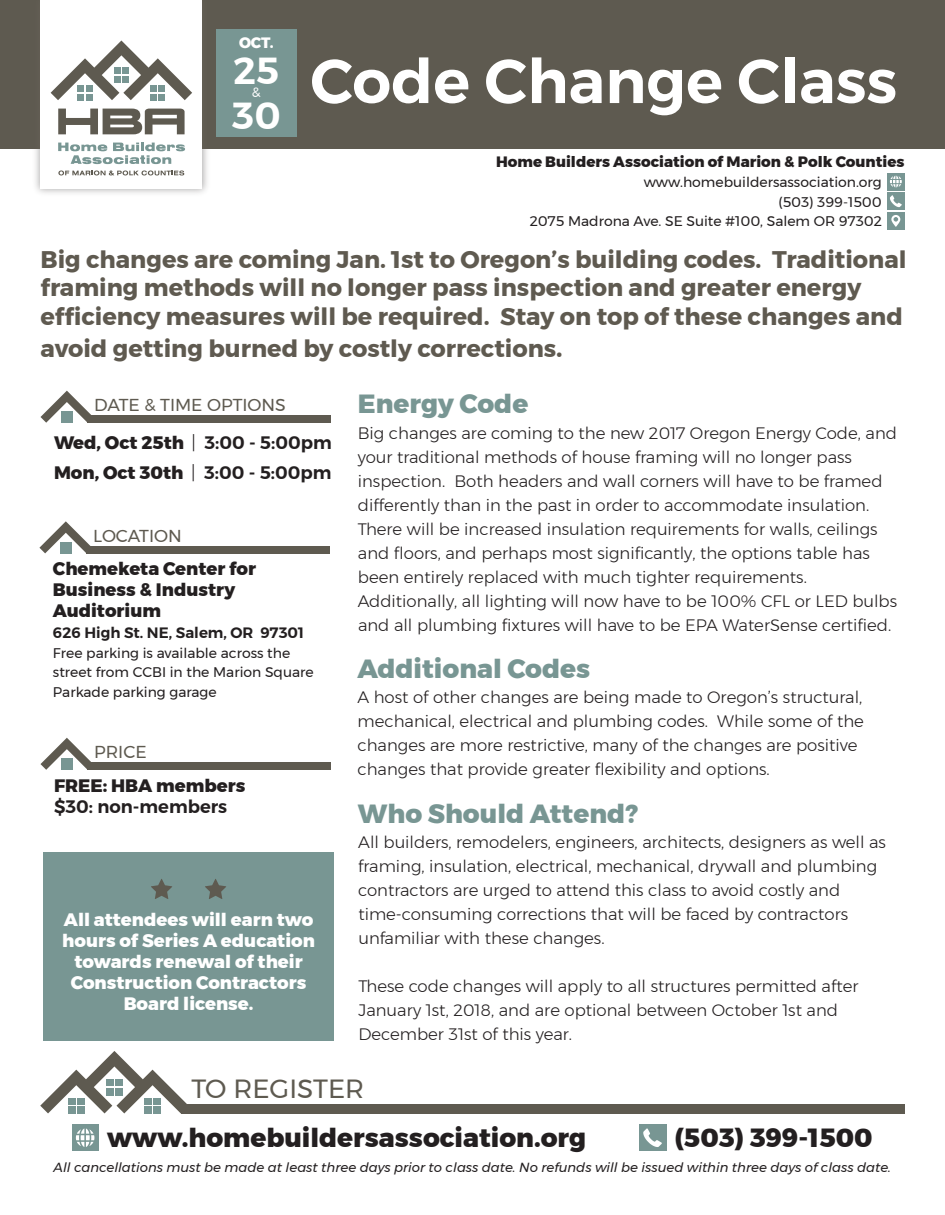
<style>
.page{position:relative;width:945px;height:1215px;background:#fff}
.page>*{position:absolute;margin:0;border:0;box-sizing:border-box;transform-origin:0 0}
.t1{font:600 61.5px "Montserrat";color:#fff}
.t2{font:600 37.5px "Montserrat";color:#fff}
.t3{font:800 26.25px "Montserrat";color:#231f20}
.t4{font:800 26.25px "Montserrat";color:#789693}
.t5{font:26.25px "Montserrat";color:#5e5a50}
.t6{font:700 24px/28.8px "Montserrat";color:#5f5a50}
.t7{font:800 18px/21px "Montserrat";color:#231f20}
.t8{font:800 18px/21px "Montserrat";color:#fff;text-align:center}
.t9{font:600 18px "Montserrat";color:#231f20}
.t10{font:17.25px "Montserrat";color:#5e5a50}
.t11{font:300 16.5px/24px "Montserrat";color:#231f20}
.t12{font:800 15px "Montserrat";color:#231f20}
.t13{font:600 15px "Montserrat";color:#231f20}
.t14{font:800 15px "Montserrat";color:#fff}
.t15{font:13.95px/19.6px "Montserrat";color:#231f20;text-align:right}
.t16{font:13.5px "Montserrat";color:#fff}
.t17{font:italic 13.2px "Montserrat";color:#231f20}
.s1{font-size:26.25px}
.s2{font-weight:300}
.s3{font-weight:600}
</style>
<div class="page">
<div style="left:0;top:0;width:945px;height:148px;background:#5e5a50"></div>
<img style="left:30px;top:148px;width:183px;height:45px">
<div style="left:40px;top:0;width:162px;height:189px;background:#fff"></div>
<div style="left:77px;top:94px;width:7px;height:7px;background:#789693"></div>
<div style="left:86px;top:94px;width:7px;height:7px;background:#789693"></div>
<svg style="left:51px;top:40px;width:141px;height:60px"></svg>
<div style="left:150px;top:94px;width:7px;height:7px;background:#789693"></div>
<div style="left:159px;top:94px;width:6px;height:7px;background:#789693"></div>
<svg style="left:58px;top:109px;width:127px;height:25px"></svg>
<svg style="left:58px;top:143px;width:127px;height:21px"></svg>
<svg style="left:58px;top:170px;width:126px;height:5px"></svg>
<div style="left:216px;top:29px;width:81px;height:107px;background:#789693"></div>
<div style="left:887px;top:173px;width:17px;height:17px;background:#789693"></div>
<svg style="left:890px;top:176px;width:12px;height:12px"></svg>
<div style="left:887px;top:193px;width:17px;height:17px;background:#789693"></div>
<svg style="left:890px;top:195px;width:12px;height:12px"></svg>
<div style="left:887px;top:212px;width:17px;height:18px;background:#789693"></div>
<svg style="left:891px;top:215px;width:9px;height:12px"></svg>
<svg style="left:41px;top:391px;width:52px;height:32px"></svg>
<div style="left:88px;top:416px;width:243px;height:7px;background:#5e5a50"></div>
<svg style="left:39px;top:521px;width:53px;height:33px"></svg>
<div style="left:86px;top:546px;width:244px;height:7px;background:#5e5a50"></div>
<svg style="left:41px;top:738px;width:52px;height:32px"></svg>
<div style="left:88px;top:763px;width:243px;height:7px;background:#5e5a50"></div>
<div style="left:43px;top:852px;width:291px;height:189px;background:#789693"></div>
<svg style="left:151px;top:879px;width:21px;height:20px"></svg>
<svg style="left:205px;top:879px;width:21px;height:20px"></svg>
<svg style="left:40px;top:1051px;width:147px;height:62px"></svg>
<div style="left:68px;top:1098px;width:7px;height:7px;background:#789693"></div>
<div style="left:77px;top:1098px;width:7px;height:7px;background:#789693"></div>
<div style="left:68px;top:1107px;width:7px;height:7px;background:#789693"></div>
<div style="left:77px;top:1107px;width:7px;height:7px;background:#789693"></div>
<div style="left:106px;top:1079px;width:8px;height:7px;background:#789693"></div>
<div style="left:115px;top:1079px;width:7px;height:7px;background:#789693"></div>
<div style="left:106px;top:1088px;width:8px;height:7px;background:#789693"></div>
<div style="left:115px;top:1088px;width:7px;height:7px;background:#789693"></div>
<div style="left:145px;top:1098px;width:7px;height:7px;background:#789693"></div>
<div style="left:153px;top:1098px;width:7px;height:7px;background:#789693"></div>
<div style="left:145px;top:1107px;width:7px;height:7px;background:#789693"></div>
<div style="left:153px;top:1107px;width:7px;height:7px;background:#789693"></div>
<div style="left:181px;top:1104px;width:723px;height:9px;background:#5e5a50"></div>
<div style="left:72px;top:1124px;width:27px;height:27px;background:#789693"></div>
<svg style="left:76px;top:1128px;width:18px;height:19px"></svg>
<div style="left:639px;top:1124px;width:27px;height:27px;background:#789693"></div>
<svg style="left:643px;top:1128px;width:19px;height:19px"></svg>
<p class="t14" style="left:239px;top:31px;width:36px">OCT.</p>
<h2 class="t2" style="left:233px;top:41px;width:47px">25</h2>
<p class="t16" style="left:252px;top:82px;width:10px">&amp;</p>
<h1 class="t1" style="left:232px;top:33px;width:667px"><sub>30</sub> Code Change Class</h1>
<p class="t12" style="left:496px;top:150px;width:410px">Home Builders Association of Marion &amp; Polk Counties</p>
<p class="t15" style="left:530px;top:172px;width:353px">www.homebuildersassociation.org<br>(503) 399-1500<br>2075 Madrona Ave. SE Suite #100, Salem OR 97302</p>
<h3 class="t6" style="left:41px;top:245px;width:868px">Big changes are coming Jan. 1st to Oregon’s building codes. Traditional framing methods will no longer pass inspection and greater energy efficiency measures will be required. Stay on top of these changes and</h3>
<h3 class="t6" style="left:41px;top:334px;width:524px">avoid getting burned by costly corrections<span class="s1">.</span></h3>
<p class="t10" style="left:94px;top:392px;width:193px">DATE &amp; TIME OPTIONS</p>
<p class="t7" style="left:54px;top:427px;width:279px;line-height:30px">Wed, Oct 25th <span class="s2">|</span> <span class="s3">3:00 - 5:00pm<br></span>Mon, Oct 30th <span class="s2">|</span> <span class="s3">3:00 - 5:00pm</span></p>
<p class="t10" style="left:93px;top:523px;width:90px">LOCATION</p>
<p class="t7" style="left:53px;top:558px;width:205px">Chemeketa Center for<br>Business &amp; Industry<br>Auditorium</p>
<p class="t13" style="left:53px;top:621px;width:253px">626 High St. NE, Salem, OR 97301</p>
<p class="t15" style="left:53px;top:643px;width:262px;text-align:left">Free parking is available across the street from CCBI in the Marion Square<br>Parkade parking garage</p>
<p class="t10" style="left:94px;top:739px;width:54px">PRICE</p>
<p class="t7" style="left:54px;top:775px;width:193px">FREE: HBA members</p>
<p class="t9" style="left:54px;top:792px;width:175px">$30: non-members</p>
<p class="t8" style="left:62px;top:909px;width:254px">All attendees will earn two hours of Series A education towards renewal of their<br>Construction Contractors<br>Board license.</p>
<h3 class="t4" style="left:358px;top:382px;width:172px">Energy Code</h3>
<p class="t11" style="left:358px;top:421px;width:541px">Big changes are coming to the new 2017 Oregon Energy Code, and your traditional methods of house framing will no longer pass inspection. Both headers and wall corners will have to be framed differently than in the past in order to accommodate insulation.<br>There will be increased insulation requirements for walls, ceilings and floors, and perhaps most significantly, the options table has been entirely replaced with much tighter requirements.<br>Additionally, all lighting will now have to be 100% CFL or LED bulbs and all plumbing fixtures will have to be EPA WaterSense certified.</p>
<h3 class="t4" style="left:357px;top:647px;width:234px">Additional Codes</h3>
<p class="t11" style="left:357px;top:685px;width:508px">A host of other changes are being made to Oregon’s structural, mechanical, electrical and plumbing codes. While some of the changes are more restrictive, many of the changes are positive changes that provide greater flexibility and options.</p>
<h3 class="t4" style="left:358px;top:793px;width:282px">Who Should Attend?</h3>
<p class="t11" style="left:358px;top:829px;width:529px">All builders, remodelers, engineers, architects, designers as well as framing, insulation, electrical, mechanical, drywall and plumbing contractors are urged to attend this class to avoid costly and time-consuming corrections that will be faced by contractors unfamiliar with these changes.</p>
<p class="t11" style="left:358px;top:973px;width:502px">These code changes will apply to all structures permitted after<br>January 1st, 2018, and are optional between October 1st and<br>December 31st of this year.</p>
<h3 class="t5" style="left:192px;top:1069px;width:174px">TO REGISTER</h3>
<h3 class="t3" style="left:107px;top:1117px;width:481px">www.homebuildersassociation.org</h3>
<h3 class="t3" style="left:674px;top:1117px;width:200px">(503) 399-1500</h3>
<p class="t17" style="left:53px;top:1157px;width:839px">All cancellations must be made at least three days prior to class date. No refunds will be issued within three days of class date.</p>
</div>
